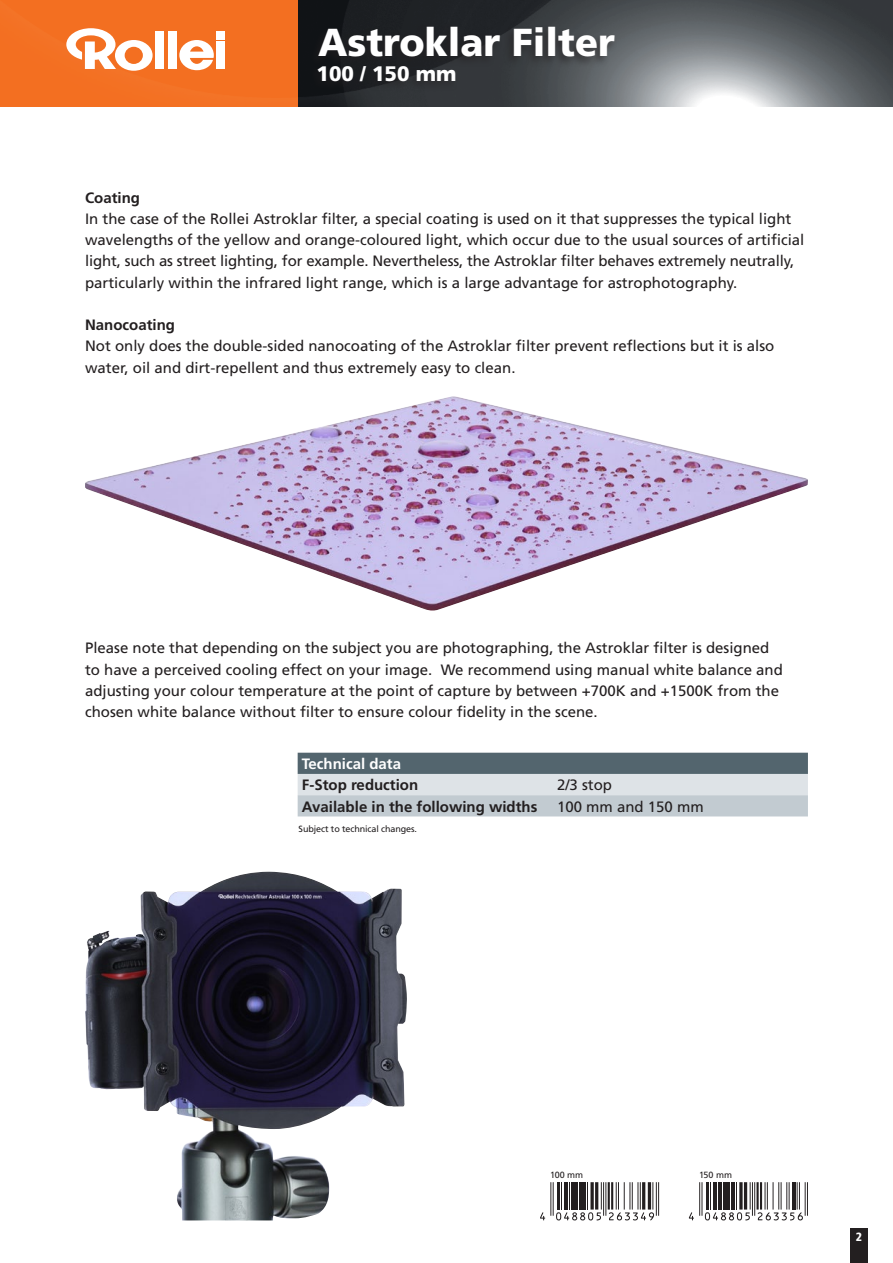
<style>
.page{position:relative;width:893px;height:1263px;background:#fff}
.page>*{position:absolute;margin:0;border:0;box-sizing:border-box;transform-origin:0 0}
.t1{font:900 39px "Frutiger LT";color:#fff}
.t2{font:900 21px "Frutiger LT";color:#fff}
.t3{font:15px/21.3px "Frutiger LT";color:#231f20}
.t4{font:700 15px "Frutiger LT";color:#231f20}
.t5{font:700 15px "Frutiger LT";color:#fff}
.t6{font:900 condensed 12px "Frutiger LT";color:#fff}
.t7{font:9px "Frutiger LT";letter-spacing:-.01em;color:#231f20}
</style>
<div class="page">
<img style="left:85px;top:396px;width:723px;height:215px">
<img style="left:85px;top:889px;width:322px;height:331px">
<hr style="left:701px;top:1182px;width:1px;height:34px;background:#231f20">
<hr style="left:699px;top:1182px;width:1px;height:34px;background:#231f20">
<hr style="left:754px;top:1182px;width:1px;height:34px;background:#231f20">
<hr style="left:752px;top:1182px;width:1px;height:34px;background:#231f20">
<hr style="left:756px;top:1182px;width:3px;height:27px;background:#231f20">
<hr style="left:807px;top:1182px;width:1px;height:34px;background:#231f20">
<hr style="left:805px;top:1182px;width:1px;height:34px;background:#231f20">
<svg style="left:689px;top:1212px;width:5px;height:8px"></svg>
<svg style="left:705px;top:1182px;width:46px;height:38px"></svg>
<svg style="left:758px;top:1182px;width:45px;height:38px"></svg>
<hr style="left:553px;top:1182px;width:1px;height:34px;background:#231f20">
<hr style="left:550px;top:1182px;width:1px;height:34px;background:#231f20">
<hr style="left:605px;top:1182px;width:1px;height:34px;background:#231f20">
<hr style="left:603px;top:1182px;width:1px;height:34px;background:#231f20">
<hr style="left:608px;top:1182px;width:2px;height:27px;background:#231f20">
<hr style="left:658px;top:1182px;width:1px;height:34px;background:#231f20">
<hr style="left:656px;top:1182px;width:1px;height:34px;background:#231f20">
<svg style="left:540px;top:1212px;width:5px;height:8px"></svg>
<svg style="left:556px;top:1182px;width:46px;height:38px"></svg>
<svg style="left:609px;top:1182px;width:45px;height:38px"></svg>
<svg style="left:298px;top:753px;width:510px;height:63px;background:#a6b1b7"></svg>
<img style="left:298px;top:0;width:595px;height:106px">
<div style="left:0;top:0;width:298px;height:106px;background:#f36f21"></div>
<svg style="left:179px;top:40px;width:35px;height:30px"></svg>
<div style="left:155px;top:32px;width:9px;height:37px;background:#fff"></div>
<div style="left:168px;top:32px;width:8px;height:37px;background:#fff"></div>
<div style="left:216px;top:32px;width:9px;height:8px;background:#fff"></div>
<div style="left:216px;top:41px;width:9px;height:28px;background:#fff"></div>
<svg style="left:66px;top:28px;width:87px;height:43px"></svg>
<div style="left:850px;top:1229px;width:17px;height:34px;background:#231f20"></div>
<div style="left:307px;top:24px;width:310px;height:68px;background:#231f20;opacity:.6"></div>
<h1 class="t1" style="left:318px;top:19px;width:298px">Astroklar Filter</h1>
<h2 class="t2" style="left:317px;top:61px;width:141px">100 / 150 mm</h2>
<p class="t4" style="left:85px;top:189px;width:57px">Coating</p>
<p class="t3" style="left:85px;top:208px;width:721px">In the case of the Rollei Astroklar filter, a special coating is used on it that suppresses the typical light wavelengths of the yellow and orange-coloured light, which occur due to the usual sources of artificial light, such as street lighting, for example. Nevertheless, the Astroklar filter behaves extremely neutrally, particularly within the infrared light range, which is a large advantage for astrophotography.</p>
<p class="t4" style="left:85px;top:316px;width:91px">Nanocoating</p>
<p class="t3" style="left:85px;top:336px;width:691px">Not only does the double-sided nanocoating of the Astroklar filter prevent reflections but it is also water, oil and dirt-repellent and thus extremely easy to clean.</p>
<p class="t3" style="left:85px;top:638px;width:699px">Please note that depending on the subject you are photographing, the Astroklar filter is designed to have a perceived cooling effect on your image. We recommend using manual white balance and adjusting your colour temperature at the point of capture by between +700K and +1500K from the chosen white balance without filter to ensure colour fidelity in the scene.</p>
<p class="t5" style="left:302px;top:755px;width:101px">Technical data</p>
<p class="t4" style="left:302px;top:776px;width:118px">F-Stop reduction</p>
<p class="t3" style="left:557px;top:774px;width:57px">2/3 stop</p>
<p class="t4" style="left:302px;top:798px;width:237px">Available in the following widths</p>
<p class="t3" style="left:557px;top:796px;width:148px">100 mm and 150 mm</p>
<p class="t7" style="left:299px;top:823px;width:120px">Subject to technical changes.</p>
<p class="t7" style="left:550px;top:1169px;width:34px">100 mm</p>
<p class="t7" style="left:699px;top:1169px;width:34px">150 mm</p>
<p class="t6" style="left:856px;top:1230px;width:8px">2</p>
</div>
